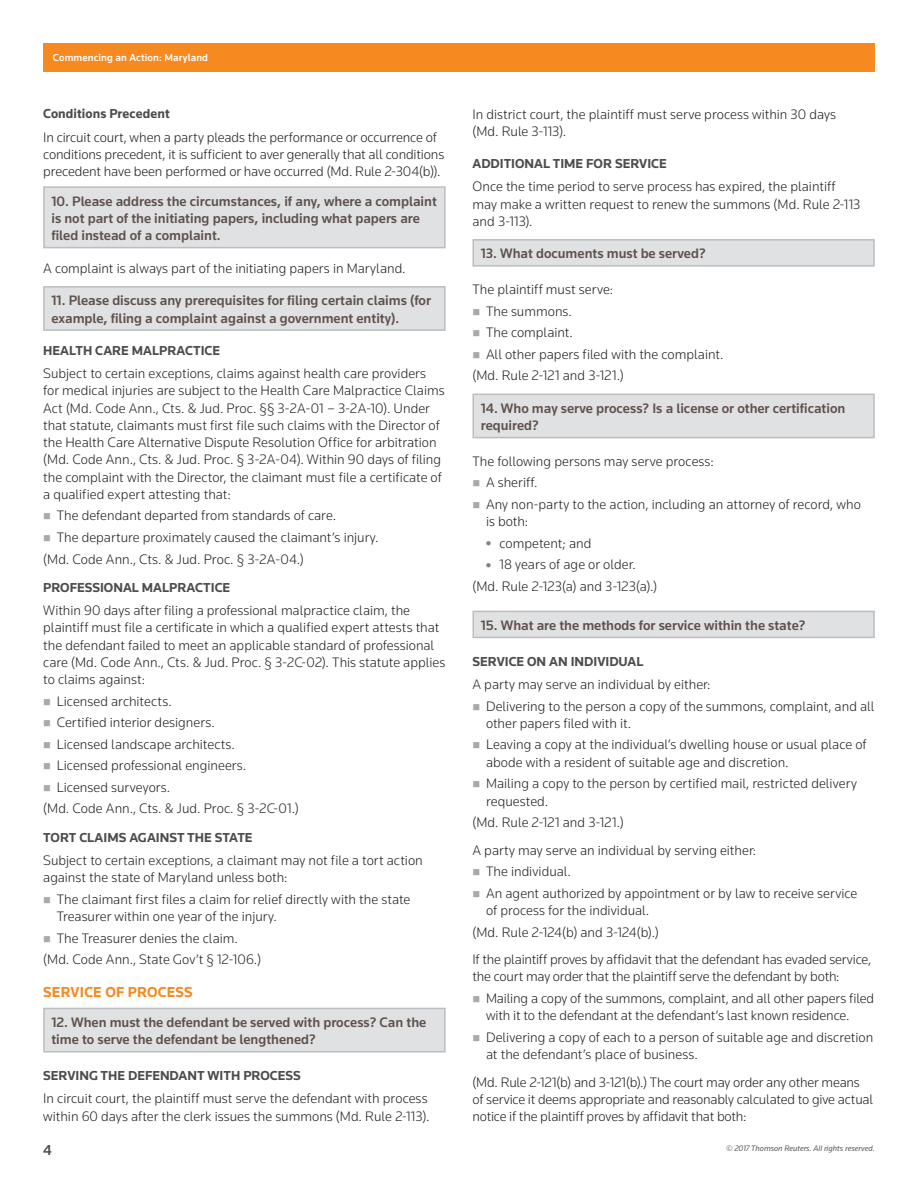
<style>
.page{position:relative;width:918px;height:1188px;background:#fff}
.page>*{position:absolute;margin:0;border:0;box-sizing:border-box;transform-origin:0 0}
.t1{font:700 15px "Knowledge";letter-spacing:.01em;color:#f6891f}
.t2{font:500 15px "Knowledge";color:#4b4c4d}
.t3{font:300 14.25px/17.2px "Knowledge";color:#231f20}
.t4{font:500 14.25px/17.2px "Knowledge";color:#5f514d}
.t5{font:700 13.5px "Knowledge";color:#4b4c4d}
.t6{font:500 10.5px "Knowledge";letter-spacing:.01em;color:#fff}
.t7{font:italic 8.25px "Knowledge";color:#57585a}
</style>
<div class="page">
<div style="left:43px;top:43px;width:832px;height:29px;background:#f6891f"></div>
<div style="left:44px;top:187px;width:401px;height:61px;background:#e0e1e3"></div>
<div style="left:43px;top:186px;width:403px;height:62px;border:2px solid #bcbdc0"></div>
<div style="left:44px;top:287px;width:401px;height:43px;background:#e0e1e3"></div>
<div style="left:43px;top:286px;width:403px;height:45px;border:2px solid #bcbdc0"></div>
<div style="left:44px;top:1008px;width:401px;height:44px;background:#e0e1e3"></div>
<div style="left:43px;top:1008px;width:403px;height:44px;border:2px solid #bcbdc0"></div>
<div style="left:473px;top:240px;width:401px;height:26px;background:#e0e1e3"></div>
<div style="left:472px;top:239px;width:403px;height:28px;border:2px solid #bcbdc0"></div>
<div style="left:473px;top:394px;width:401px;height:44px;background:#e0e1e3"></div>
<div style="left:472px;top:394px;width:403px;height:44px;border:2px solid #bcbdc0"></div>
<div style="left:473px;top:611px;width:401px;height:26px;background:#e0e1e3"></div>
<div style="left:472px;top:611px;width:403px;height:27px;border:2px solid #bcbdc0"></div>
<p class="t6" style="left:53px;top:51px;width:157px">Commencing an Action: Maryland</p>
<p class="t5" style="left:43px;top:106px;width:128px">Conditions Precedent</p>
<p class="t3" style="left:43px;top:128px;width:403px">In circuit court, when a party pleads the performance or occurrence of conditions precedent, it is sufficient to aver generally that all conditions precedent have been performed or have occurred (Md. Rule 2-304(b)).</p>
<p class="t4" style="left:51px;top:192px;width:387px">10. Please address the circumstances, if any, where a complaint is not part of the initiating papers, including what papers are filed instead of a complaint.</p>
<p class="t3" style="left:43px;top:259px;width:364px">A complaint is always part of the initiating papers in Maryland.</p>
<p class="t4" style="left:51px;top:292px;width:381px">11. Please discuss any prerequisites for filing certain claims (for example, filing a complaint against a government entity).</p>
<p class="t5" style="left:43px;top:342px;width:178px">HEALTH CARE MALPRACTICE</p>
<p class="t3" style="left:43px;top:364px;width:403px">Subject to certain exceptions, claims against health care providers for medical injuries are subject to the Health Care Malpractice Claims Act (Md. Code Ann., Cts. &amp; Jud. Proc. §§ 3-2A-01 – 3-2A-10). Under that statute, claimants must first file such claims with the Director of the Health Care Alternative Dispute Resolution Office for arbitration (Md. Code Ann., Cts. &amp; Jud. Proc. § 3-2A-04). Within 90 days of filing the complaint with the Director, the claimant must file a certificate of a qualified expert attesting that:</p>
<p class="t3" style="left:57px;top:507px;width:281px">The defendant departed from standards of care.</p>
<p class="t3" style="left:57px;top:528px;width:324px">The departure proximately caused the claimant’s injury.</p>
<p class="t3" style="left:43px;top:550px;width:262px">(Md. Code Ann., Cts. &amp; Jud. Proc. § 3-2A-04.)</p>
<p class="t5" style="left:43px;top:579px;width:189px">PROFESSIONAL MALPRACTICE</p>
<p class="t3" style="left:43px;top:601px;width:404px">Within 90 days after filing a professional malpractice claim, the plaintiff must file a certificate in which a qualified expert attests that the defendant failed to meet an applicable standard of professional care (Md. Code Ann., Cts. &amp; Jud. Proc. § 3-2C-02). This statute applies to claims against:</p>
<p class="t3" style="left:57px;top:692px;width:117px">Licensed architects.</p>
<p class="t3" style="left:57px;top:714px;width:160px">Certified interior designers.</p>
<p class="t3" style="left:57px;top:735px;width:180px">Licensed landscape architects.</p>
<p class="t3" style="left:57px;top:757px;width:191px">Licensed professional engineers.</p>
<p class="t3" style="left:57px;top:778px;width:115px">Licensed surveyors.</p>
<p class="t3" style="left:43px;top:800px;width:257px">(Md. Code Ann., Cts. &amp; Jud. Proc. § 3-2C-01.)</p>
<p class="t5" style="left:43px;top:829px;width:211px">TORT CLAIMS AGAINST THE STATE</p>
<p class="t3" style="left:43px;top:851px;width:381px">Subject to certain exceptions, a claimant may not file a tort action against the state of Maryland unless both:</p>
<p class="t3" style="left:57px;top:890px;width:355px">The claimant first files a claim for relief directly with the state<br>Treasurer within one year of the injury.</p>
<p class="t3" style="left:43px;top:927px;width:219px;line-height:21.6px;text-indent:13px">The Treasurer denies the claim. (Md. Code Ann., State Gov’t § 12-106.)</p>
<p class="t1" style="left:43px;top:983px;width:151px">SERVICE OF PROCESS</p>
<p class="t4" style="left:51px;top:1013px;width:376px">12. When must the defendant be served with process? Can the time to serve the defendant be lengthened?</p>
<p class="t5" style="left:43px;top:1067px;width:259px">SERVING THE DEFENDANT WITH PROCESS</p>
<p class="t3" style="left:43px;top:1090px;width:388px">In circuit court, the plaintiff must serve the defendant with process within 60 days after the clerk issues the summons (Md. Rule 2-113).</p>
<p class="t3" style="left:472px;top:105px;width:365px">In district court, the plaintiff must serve process within 30 days (Md. Rule 3-113).</p>
<p class="t5" style="left:472px;top:155px;width:196px">ADDITIONAL TIME FOR SERVICE</p>
<p class="t3" style="left:472px;top:178px;width:389px">Once the time period to serve process has expired, the plaintiff may make a written request to renew the summons (Md. Rule 2-113 and 3-113).</p>
<p class="t4" style="left:481px;top:245px;width:226px">13. What documents must be served?</p>
<p class="t3" style="left:472px;top:281px;width:142px">The plaintiff must serve:</p>
<p class="t3" style="left:486px;top:302px;width:88px">The summons.</p>
<p class="t3" style="left:486px;top:324px;width:89px">The complaint.</p>
<p class="t3" style="left:486px;top:345px;width:239px">All other papers filed with the complaint.</p>
<p class="t3" style="left:473px;top:367px;width:153px">(Md. Rule 2-121 and 3-121.)</p>
<p class="t4" style="left:481px;top:399px;width:366px">14. Who may serve process? Is a license or other certification required?</p>
<p class="t3" style="left:486px;top:450px;width:376px;line-height:21.6px;text-indent:-14px">The following persons may serve process:<br>A sheriff.<br>Any non-party to the action, including an attorney of record, who</p>
<p class="t3" style="left:486px;top:513px;width:44px">is both:</p>
<p class="t3" style="left:500px;top:534px;width:93px">competent; and</p>
<p class="t3" style="left:500px;top:556px;width:138px">18 years of age or older.</p>
<p class="t3" style="left:472px;top:577px;width:186px">(Md. Rule 2-123(a) and 3-123(a).)</p>
<p class="t4" style="left:481px;top:616px;width:326px">15. What are the methods for service within the state?</p>
<p class="t5" style="left:472px;top:653px;width:173px">SERVICE ON AN INDIVIDUAL</p>
<p class="t3" style="left:486px;top:673px;width:390px;line-height:21.6px;text-indent:-14px">A party may serve an individual by either:<br>Delivering to the person a copy of the summons, complaint, and all</p>
<p class="t3" style="left:486px;top:712px;width:382px;line-height:21.6px">other papers filed with it.<br>Leaving a copy at the individual’s dwelling house or usual place of</p>
<p class="t3" style="left:486px;top:751px;width:372px;line-height:21.6px">abode with a resident of suitable age and discretion.<br>Mailing a copy to the person by certified mail, restricted delivery</p>
<p class="t3" style="left:473px;top:790px;width:153px;line-height:21.6px;text-indent:13px">requested.<br>(Md. Rule 2-121 and 3-121.)</p>
<p class="t3" style="left:486px;top:839px;width:373px;line-height:21.6px;text-indent:-13px">A party may serve an individual by serving either:<br>The individual.<br>An agent authorized by appointment or by law to receive service</p>
<p class="t3" style="left:473px;top:899px;width:188px;line-height:21.6px;text-align:center">of process for the individual. (Md. Rule 2-124(b) and 3-124(b).)</p>
<p class="t3" style="left:473px;top:951px;width:400px">If the plaintiff proves by affidavit that the defendant has evaded service, the court may order that the plaintiff serve the defendant by both:</p>
<p class="t3" style="left:486px;top:989px;width:390px">Mailing a copy of the summons, complaint, and all other papers filed with it to the defendant at the defendant’s last known residence.</p>
<p class="t3" style="left:486px;top:1028px;width:389px">Delivering a copy of each to a person of suitable age and discretion at the defendant’s place of business.</p>
<p class="t3" style="left:473px;top:1073px;width:402px">(Md. Rule 2-121(b) and 3-121(b).) The court may order any other means of service it deems appropriate and reasonably calculated to give actual notice if the plaintiff proves by affidavit that both:</p>
<p class="t2" style="left:43px;top:1141px;width:10px">4</p>
<p class="t7" style="left:726px;top:1143px;width:150px">© 2017 Thomson Reuters. All rights reserved.</p>
</div>
